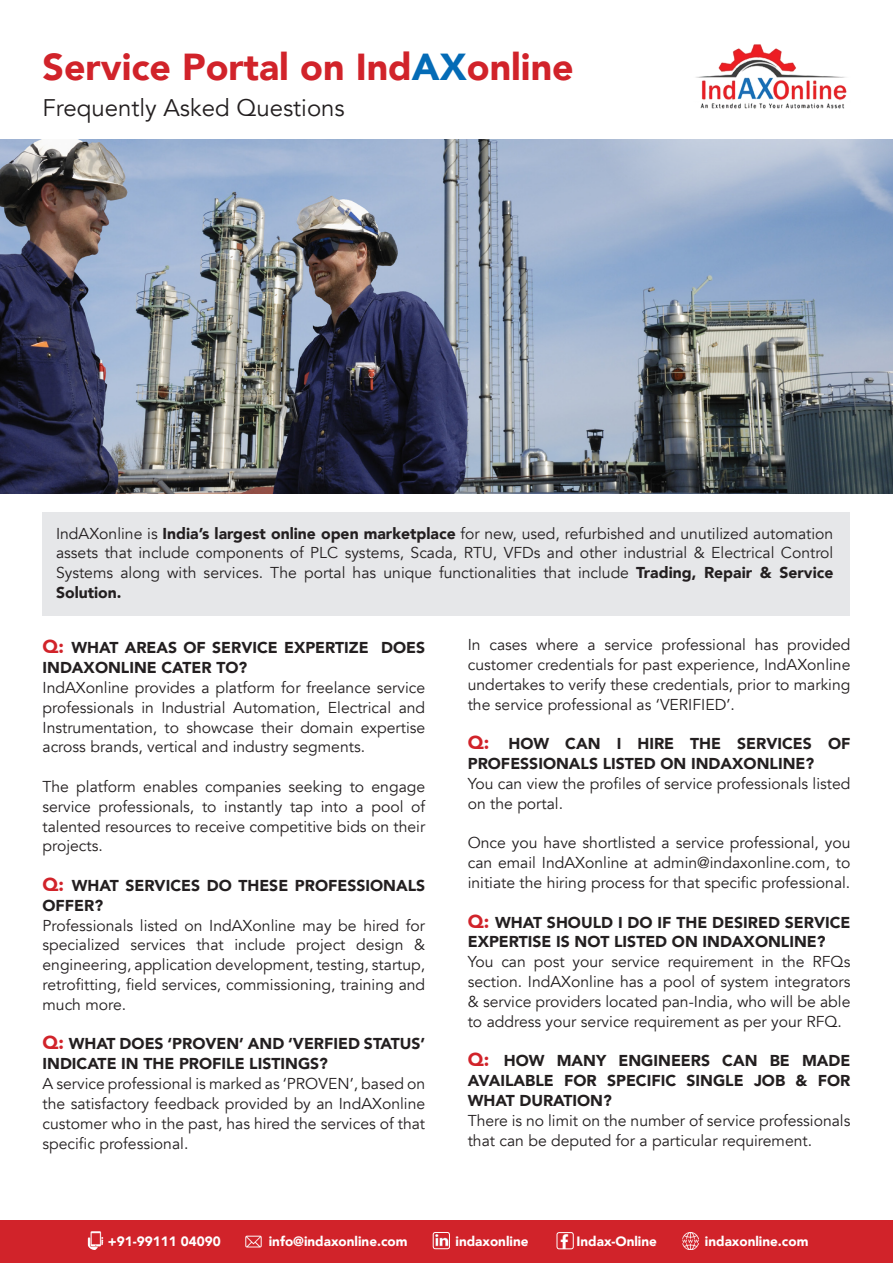
<style>
.page{position:relative;width:893px;height:1263px;background:#fff}
.page>*{position:absolute;margin:0;border:0;box-sizing:border-box;transform-origin:0 0}
.t1{font:900 37.5px "Avenir";color:#d1232a}
.t2{font:24px "Avenir";color:#231f20}
.t3{font:900 19.35px "Avenir";color:#fff}
.t4{font:15.75px/19.8px "Avenir";color:#231f20;text-align:justify}
.t5{font:900 15.75px/19.8px "Avenir";color:#231f20}
.t6{font:900 13.5px "Avenir";color:#fff}
.s1{color:#046bb6}
.s2{font-weight:900}
.s3{font-size:18.75px;color:#d1232a}
</style>
<div class="page">
<div style="left:0;top:1220px;width:893px;height:43px;background:#d1232a"></div>
<img style="left:245px;top:1235px;width:17px;height:13px">
<img style="left:682px;top:1232px;width:17px;height:17px">
<img style="left:433px;top:1232px;width:17px;height:17px">
<img style="left:87px;top:1231px;width:17px;height:19px">
<div style="left:433px;top:1232px;width:17px;height:17px;border:1px solid #fff;border-radius:2px"></div>
<div style="left:557px;top:1232px;width:17px;height:17px;border:1px solid #fff;border-radius:2px"></div>
<img style="left:0;top:139px;width:893px;height:354px">
<div style="left:43px;top:512px;width:807px;height:104px;background:#e6e7e9"></div>
<svg style="left:584px;top:139px;width:309px;height:79px;background:#a8b9d2"></svg>
<img style="left:696px;top:44px;width:151px;height:65px">
<p class="t1" style="left:43px;top:35px;width:533px">Service Portal on Ind<span class="s1">AX</span>online</p>
<p class="t2" style="left:43px;top:93px;width:304px">Frequently Asked Questions</p>
<p class="t4" style="left:56px;top:524px;width:779px">IndAXonline is <span class="s2">India’s largest online open marketplace</span> for new, used, refurbished and unutilized automation assets that include components of PLC systems, Scada, RTU, VFDs and other industrial &amp; Electrical Control Systems along with services. The portal has unique functionalities that include <span class="s2">Trading, Repair &amp; Service Solution.</span></p>
<p class="t5" style="left:43px;top:638px;width:384px"><span class="s3">Q:</span> WHAT AREAS OF SERVICE EXPERTIZE DOES<br>INDAXONLINE CATER TO?</p>
<p class="t4" style="left:43px;top:678px;width:384px">IndAXonline provides a platform for freelance service professionals in Industrial Automation, Electrical and Instrumentation, to showcase their domain expertise across brands, vertical and industry segments.</p>
<p class="t4" style="left:43px;top:777px;width:384px">The platform enables companies seeking to engage service professionals, to instantly tap into a pool of talented resources to receive competitive bids on their projects.</p>
<p class="t5" style="left:43px;top:875px;width:384px"><span class="s3">Q:</span> WHAT SERVICES DO THESE PROFESSIONALS<br>OFFER?</p>
<p class="t4" style="left:43px;top:916px;width:384px">Professionals listed on IndAXonline may be hired for specialized services that include project design &amp; engineering, application development, testing, startup, retrofitting, field services, commissioning, training and much more.</p>
<p class="t5" style="left:43px;top:1034px;width:384px"><span class="s3">Q:</span> WHAT DOES ‘PROVEN’ AND ‘VERFIED STATUS’<br>INDICATE IN THE PROFILE LISTINGS?</p>
<p class="t4" style="left:43px;top:1074px;width:384px">A service professional is marked as ‘PROVEN’, based on the satisfactory feedback provided by an IndAXonline customer who in the past, has hired the services of that specific professional.</p>
<p class="t4" style="left:468px;top:635px;width:384px">In cases where a service professional has provided customer credentials for past experience, IndAXonline undertakes to verify these credentials, prior to marking the service professional as ‘VERIFIED’.</p>
<p class="t5" style="left:468px;top:734px;width:384px"><span class="s3">Q:</span> HOW CAN I HIRE THE SERVICES OF<br>PROFESSIONALS LISTED ON INDAXONLINE?</p>
<p class="t4" style="left:468px;top:774px;width:384px">You can view the profiles of service professionals listed on the portal.</p>
<p class="t4" style="left:468px;top:833px;width:384px">Once you have shortlisted a service professional, you can email IndAXonline at admin@indaxonline.com, to initiate the hiring process for that specific professional.</p>
<p class="t5" style="left:468px;top:912px;width:384px"><span class="s3">Q:</span> WHAT SHOULD I DO IF THE DESIRED SERVICE<br>EXPERTISE IS NOT LISTED ON INDAXONLINE?</p>
<p class="t4" style="left:468px;top:952px;width:384px">You can post your service requirement in the RFQs section. IndAXonline has a pool of system integrators &amp; service providers located pan-India, who will be able to address your service requirement as per your RFQ.</p>
<p class="t5" style="left:468px;top:1050px;width:384px;text-align:justify"><span class="s3">Q:</span> HOW MANY ENGINEERS CAN BE MADE AVAILABLE FOR SPECIFIC SINGLE JOB &amp; FOR WHAT DURATION?</p>
<p class="t4" style="left:468px;top:1111px;width:384px">There is no limit on the number of service professionals that can be deputed for a particular requirement.</p>
<p class="t3" style="left:561px;top:1226px;width:9px">f</p>
<p class="t6" style="left:108px;top:1229px;width:114px">+91-99111 04090</p>
<p class="t6" style="left:269px;top:1229px;width:140px">info@indaxonline.com</p>
<p class="t6" style="left:455px;top:1229px;width:75px">indaxonline</p>
<p class="t6" style="left:576px;top:1229px;width:82px">Indax-Online</p>
<p class="t6" style="left:705px;top:1229px;width:105px">indaxonline.com</p>
</div>
